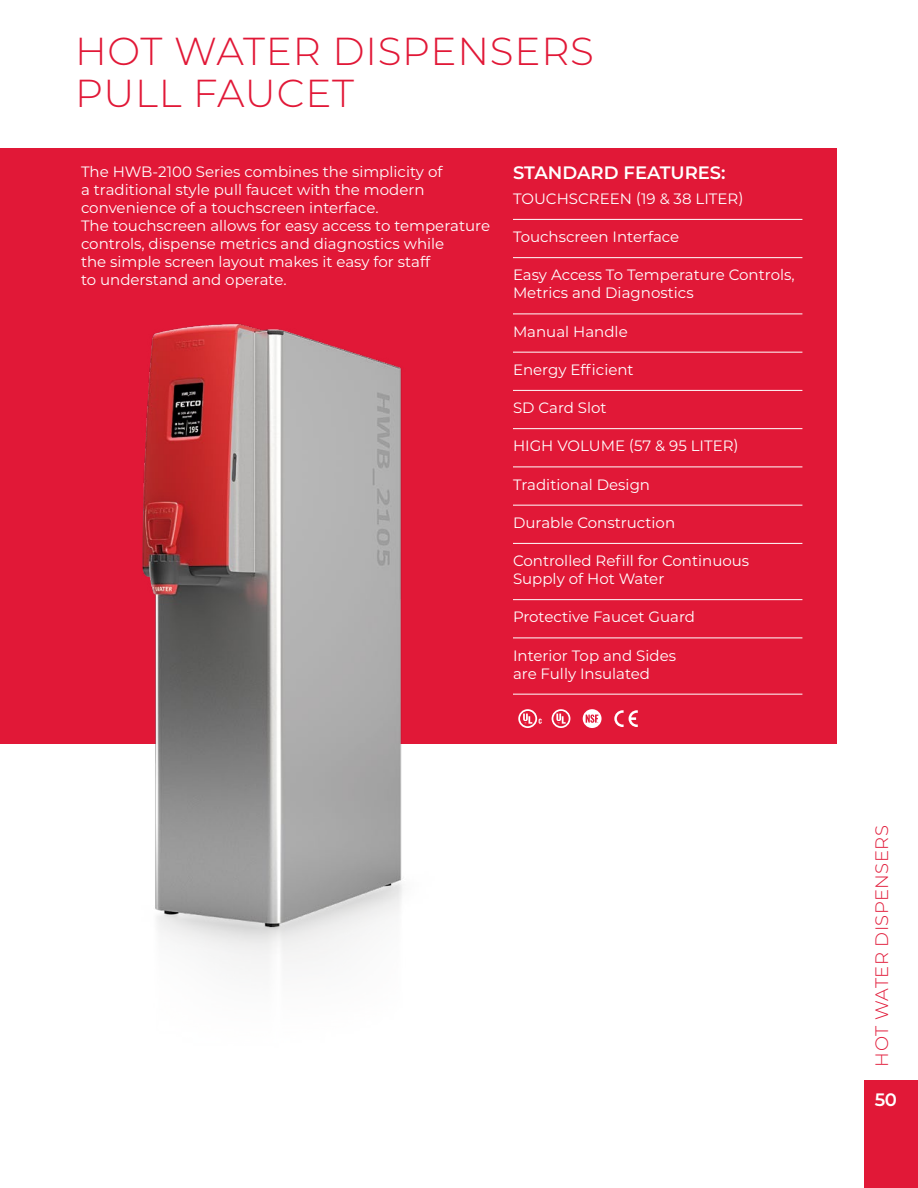
<style>
.page{position:relative;width:918px;height:1188px;background:#fff}
.page>*{position:absolute;margin:0;border:0;box-sizing:border-box;transform-origin:0 0}
.t1{font:300 39px/42px "Montserrat";letter-spacing:.02em;color:#e11837}
.t2{font:600 18px "Montserrat";color:#fff}
.t3{font:300 18px "Montserrat";letter-spacing:.025em;color:#e11837}
.t4{font:15px/18px "Montserrat";color:#fff}
</style>
<div class="page">
<div style="left:0;top:148px;width:837px;height:596px;background:#e11837"></div>
<img style="left:142px;top:323px;width:260px;height:641px">
<hr style="left:513px;top:219px;width:289px;height:1px;background:#fff">
<hr style="left:513px;top:257px;width:289px;height:1px;background:#fff">
<hr style="left:513px;top:314px;width:289px;height:1px;background:#fff">
<hr style="left:513px;top:352px;width:289px;height:1px;background:#fff">
<hr style="left:513px;top:390px;width:289px;height:1px;background:#fff">
<hr style="left:513px;top:428px;width:289px;height:1px;background:#fff">
<hr style="left:513px;top:467px;width:289px;height:1px;background:#fff">
<hr style="left:513px;top:505px;width:289px;height:1px;background:#fff">
<hr style="left:513px;top:543px;width:289px;height:1px;background:#fff">
<hr style="left:513px;top:599px;width:289px;height:1px;background:#fff">
<hr style="left:513px;top:638px;width:289px;height:1px;background:#fff">
<hr style="left:513px;top:694px;width:289px;height:1px;background:#fff">
<svg style="left:518px;top:709px;width:24px;height:19px"></svg>
<svg style="left:583px;top:709px;width:19px;height:19px"></svg>
<svg style="left:552px;top:709px;width:18px;height:19px"></svg>
<svg style="left:614px;top:710px;width:24px;height:17px"></svg>
<div style="left:864px;top:1080px;width:54px;height:108px;background:#e11837"></div>
<h1 class="t1" style="left:75px;top:29px;width:521px">HOT WATER DISPENSERS<br>PULL FAUCET</h1>
<p class="t4" style="left:81px;top:162px;width:411px">The HWB-2100 Series combines the simplicity of<br>a traditional style pull faucet with the modern convenience of a touchscreen interface.<br>The touchscreen allows for easy access to temperature controls, dispense metrics and diagnostics while<br>the simple screen layout makes it easy for staff<br>to understand and operate.</p>
<p class="t2" style="left:513px;top:160px;width:214px">STANDARD FEATURES:</p>
<p class="t4" style="left:513px;top:189px;width:232px">TOUCHSCREEN (19 &amp; 38 LITER)</p>
<p class="t4" style="left:513px;top:227px;width:168px">Touchscreen Interface</p>
<p class="t4" style="left:513px;top:266px;width:283px">Easy Access To Temperature Controls,<br>Metrics and Diagnostics</p>
<p class="t4" style="left:513px;top:322px;width:116px">Manual Handle</p>
<p class="t4" style="left:513px;top:360px;width:122px">Energy Efficient</p>
<p class="t4" style="left:513px;top:398px;width:95px">SD Card Slot</p>
<p class="t4" style="left:513px;top:437px;width:227px">HIGH VOLUME (57 &amp; 95 LITER)</p>
<p class="t4" style="left:513px;top:475px;width:139px">Traditional Design</p>
<p class="t4" style="left:513px;top:513px;width:164px">Durable Construction</p>
<p class="t4" style="left:513px;top:551px;width:238px">Controlled Refill for Continuous<br>Supply of Hot Water</p>
<p class="t4" style="left:513px;top:608px;width:184px">Protective Faucet Guard</p>
<p class="t4" style="left:513px;top:646px;width:165px">Interior Top and Sides are Fully Insulated</p>
<p class="t3" style="left:870px;top:1066px;width:243px;rotate:-90deg">HOT WATER DISPENSERS</p>
<p class="t2" style="left:875px;top:1087px;width:24px">50</p>
</div>
